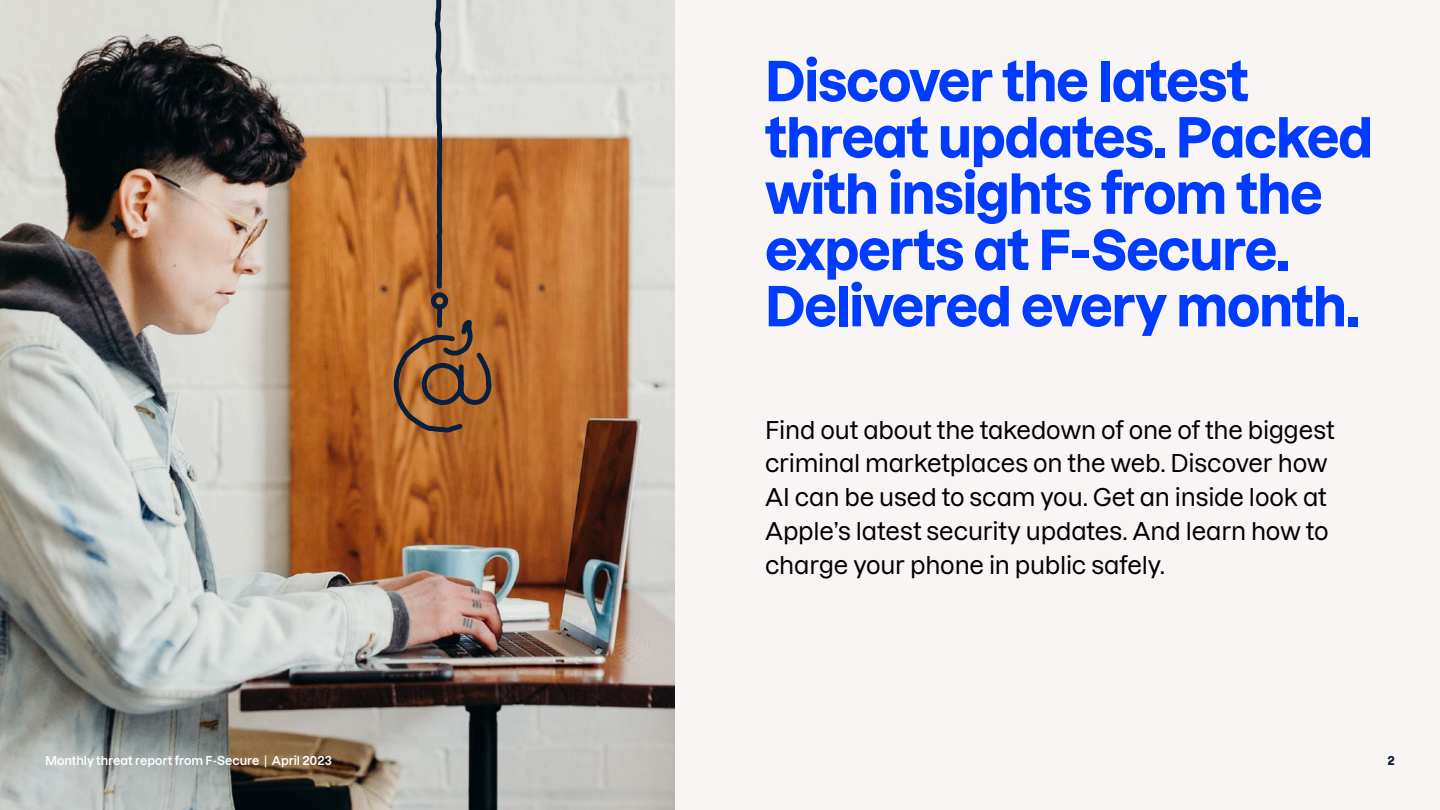
<style>
.page{position:relative;width:1440px;height:810px;background:#faf5f5}
.page>*{position:absolute;margin:0;border:0;box-sizing:border-box;transform-origin:0 0}
.t1{font:700 54px/56.2px "Dazzed";letter-spacing:-.025em;color:#003cff}
.t2{font:500 24px/33.8px "Dazzed";letter-spacing:-.005em;color:#000}
.t3{font:600 12px "Dazzed";letter-spacing:-.005em;color:#fff}
.t4{font:700 12px "Dazzed";color:#0a1e3c}
</style>
<div class="page">
<img style="left:0;top:0;width:675px;height:810px">
<svg style="left:391px;top:0;width:103px;height:436px;background:#b68a63"></svg>
<p class="t3" style="left:45px;top:751px;width:288px">Monthly threat report from F-Secure | April 2023</p>
<h1 class="t1" style="left:765px;top:48px;width:610px">Discover the latest threat updates. Packed with insights from the experts at F-Secure.<br>Delivered every month.</h1>
<p class="t2" style="left:765px;top:410px;width:571px">Find out about the takedown of one of the biggest criminal marketplaces on the web. Discover how AI can be used to scam you. Get an inside look at Apple’s latest security updates. And learn how to charge your phone in public safely.</p>
<p class="t4" style="left:1387px;top:751px;width:9px">2</p>
</div>
